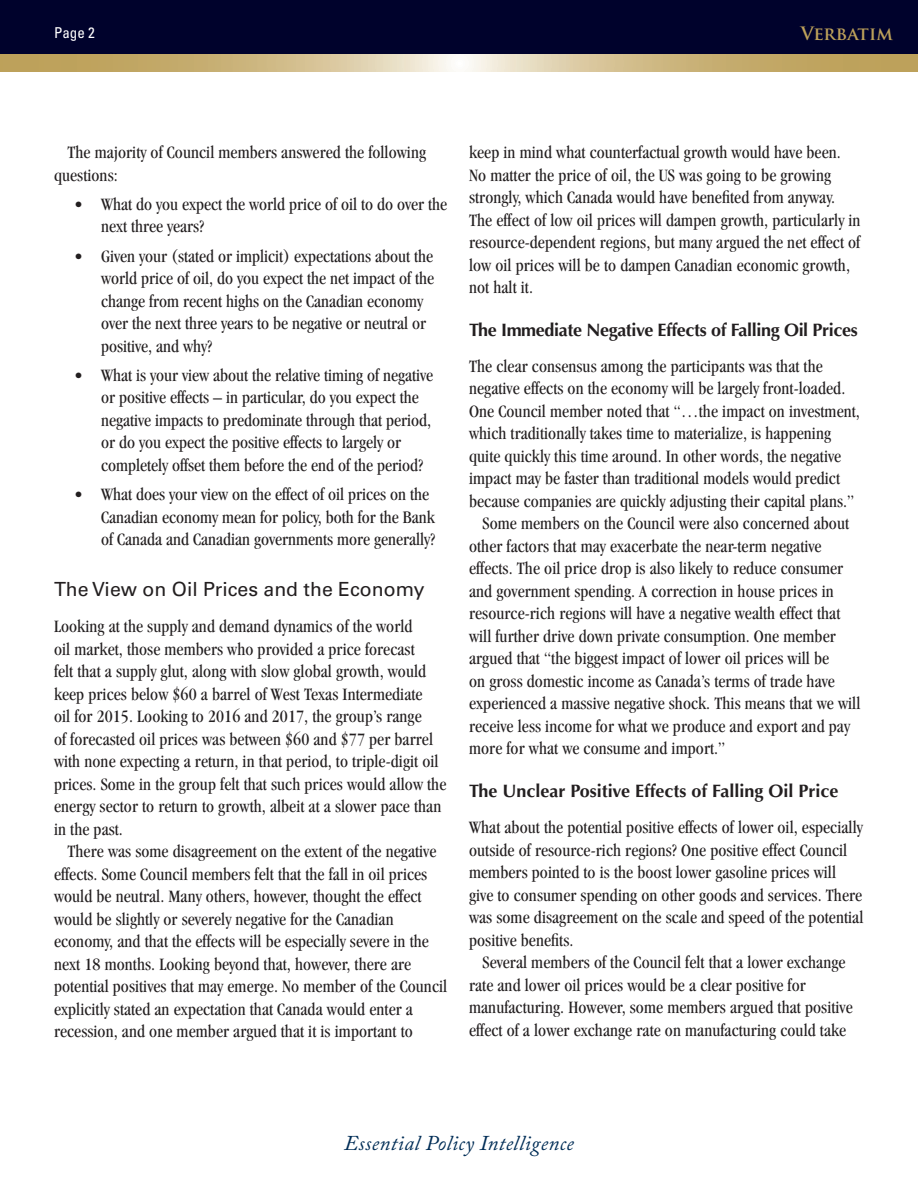
<style>
.page{position:relative;width:918px;height:1188px;background:#fff}
.page>*{position:absolute;margin:0;border:0;box-sizing:border-box;transform-origin:0 0}
.t1{font:italic 21px "Adobe Caslon Pro";letter-spacing:.02em;color:#002d56}
.Head1{font:19.5px "Univers";color:#231f20}
.body{font:condensed 18px/22.5px "Garamond";letter-spacing:.005em;color:#231f20}
.bullet{font:condensed 18px/22.5px "Garamond";color:#231f20}
.Head2{font:700 18px "Optima";letter-spacing:-.02em;color:#231f20}
.Head2-2{font:700 18px "Optima";color:#231f20}
.t2{font:700 18px "Trajan Pro";color:#bda15a}
.t3{font:condensed 15px "Univers";color:#fff}
</style>
<div class="page">
<div style="left:0;top:0;width:918px;height:54px;background:#00022c"></div>
<svg style="left:1px;top:54px;width:917px;height:18px;background:#d0bb88"></svg>
<p class="t3" style="left:54px;top:23px;width:42px">Page 2</p>
<p class="t2" style="left:801px;top:22px;width:94px">Verbatim</p>
<p class="body" style="left:54px;top:141px;width:374px;text-indent:14px">The majority of Council members answered the following questions:</p>
<p class="bullet" style="left:101px;top:193px;width:347px;text-indent:-27px">• What do you expect the world price of oil to do over the next three years?</p>
<p class="bullet" style="left:101px;top:244px;width:334px;text-indent:-27px">• Given your (stated or implicit) expectations about the world price of oil, do you expect the net impact of the change from recent highs on the Canadian economy over the next three years to be negative or neutral or positive, and why?</p>
<p class="bullet" style="left:101px;top:364px;width:333px;text-indent:-27px">• What is your view about the relative timing of negative or positive effects – in particular, do you expect the negative impacts to predominate through that period, or do you expect the positive effects to largely or completely offset them before the end of the period?</p>
<p class="bullet" style="left:101px;top:483px;width:335px;text-indent:-27px">• What does your view on the effect of oil prices on the<br>Canadian economy mean for policy, both for the Bank of Canada and Canadian governments more generally?</p>
<p class="Head1" style="left:54px;top:578px;width:372px">The View on Oil Prices and the Economy</p>
<p class="body" style="left:54px;top:615px;width:394px">Looking at the supply and demand dynamics of the world<br>oil market, those members who provided a price forecast<br>felt that a supply glut, along with slow global growth, would keep prices below $60 a barrel of West Texas Intermediate<br>oil for 2015. Looking to 2016 and 2017, the group’s range<br>of forecasted oil prices was between $60 and $77 per barrel with none expecting a return, in that period, to triple-digit oil prices. Some in the group felt that such prices would allow the energy sector to return to growth, albeit at a slower pace than in the past.</p>
<p class="body" style="left:54px;top:840px;width:395px;text-indent:14px">There was some disagreement on the extent of the negative effects. Some Council members felt that the fall in oil prices would be neutral. Many others, however, thought the effect would be slightly or severely negative for the Canadian economy, and that the effects will be especially severe in the next 18 months. Looking beyond that, however, there are potential positives that may emerge. No member of the Council explicitly stated an expectation that Canada would enter a recession, and one member argued that it is important to</p>
<p class="body" style="left:469px;top:141px;width:393px">keep in mind what counterfactual growth would have been.<br>No matter the price of oil, the US was going to be growing strongly, which Canada would have benefited from anyway.<br>The effect of low oil prices will dampen growth, particularly in resource-dependent regions, but many argued the net effect of low oil prices will be to dampen Canadian economic growth, not halt it.</p>
<p class="Head2" style="left:469px;top:319px;width:390px">The Immediate Negative Effects of Falling Oil Prices</p>
<p class="body" style="left:469px;top:355px;width:392px">The clear consensus among the participants was that the negative effects on the economy will be largely front-loaded.<br>One Council member noted that “…the impact on investment, which traditionally takes time to materialize, is happening quite quickly this time around. In other words, the negative impact may be faster than traditional models would predict because companies are quickly adjusting their capital plans.”</p>
<p class="body" style="left:469px;top:512px;width:393px;text-indent:14px">Some members on the Council were also concerned about other factors that may exacerbate the near-term negative effects. The oil price drop is also likely to reduce consumer and government spending. A correction in house prices in resource-rich regions will have a negative wealth effect that will further drive down private consumption. One member argued that “the biggest impact of lower oil prices will be<br>on gross domestic income as Canada’s terms of trade have experienced a massive negative shock. This means that we will receive less income for what we produce and export and pay more for what we consume and import.”</p>
<p class="Head2-2" style="left:469px;top:780px;width:371px">The Unclear Positive Effects of Falling Oil Price</p>
<p class="body" style="left:469px;top:816px;width:396px">What about the potential positive effects of lower oil, especially outside of resource-rich regions? One positive effect Council members pointed to is the boost lower gasoline prices will give to consumer spending on other goods and services. There was some disagreement on the scale and speed of the potential positive benefits.</p>
<p class="body" style="left:469px;top:951px;width:385px;text-indent:14px">Several members of the Council felt that a lower exchange rate and lower oil prices would be a clear positive for manufacturing. However, some members argued that positive effect of a lower exchange rate on manufacturing could take</p>
<p class="t1" style="left:344px;top:1131px;width:231px">Essential Policy Intelligence</p>
</div>
